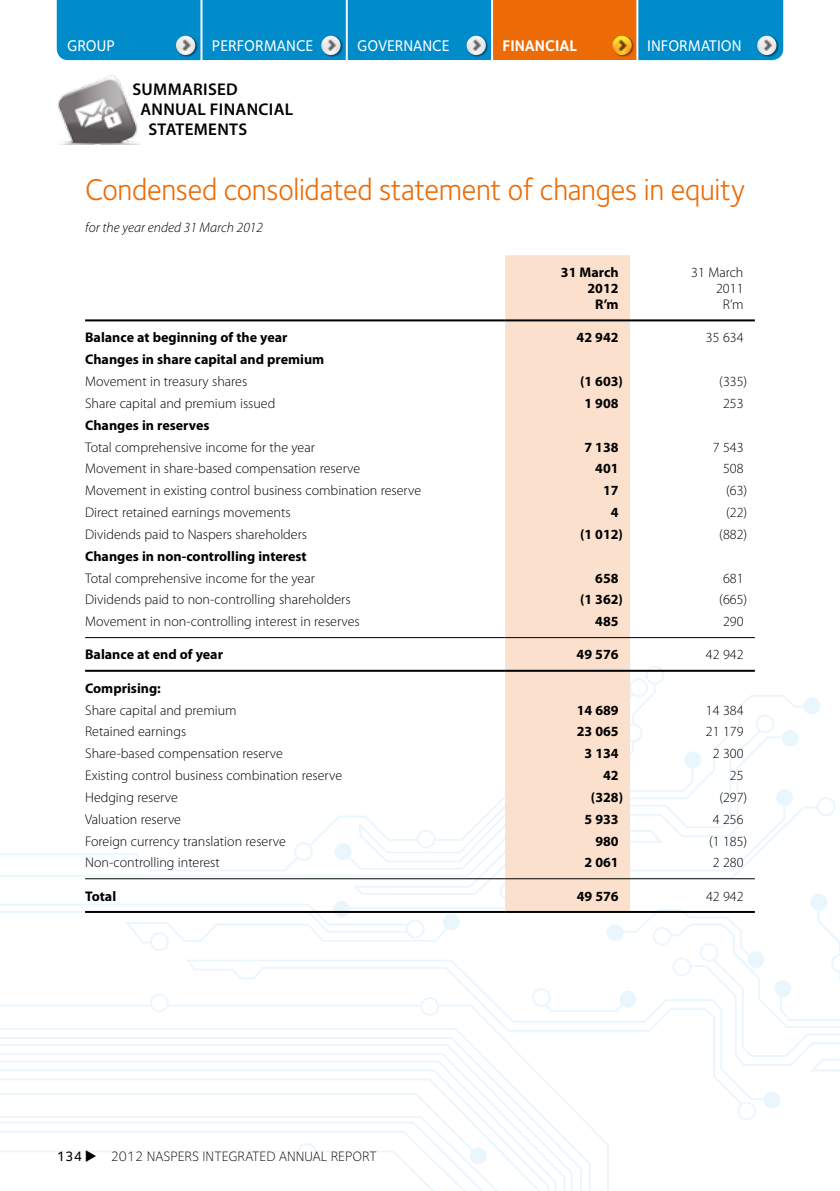
<style>
.page{position:relative;width:840px;height:1191px;background:#fff}
.page>*{position:absolute;margin:0;border:0;box-sizing:border-box;transform-origin:0 0}
.t1{font:31px "Foundry Sterling";letter-spacing:-.01em;color:#ed6b06;scale:.95 1}
.t2{font:600 17px "Myriad Pro";letter-spacing:.02em;color:#000}
.t3{font:500 16px "Foundry Sterling";color:#fff;scale:.95 1}
.t4{font:700 16px "Foundry Sterling";color:#fff;scale:.95 1}
.t5{font:300 14px/21.8px "Myriad Pro";color:#000}
.t6{font:700 14px/16px "Myriad Pro";color:#000;text-align:right}
.t7{font:300 14px "Foundry Sterling";color:#000}
.t8{font:italic 300 14px "Myriad Pro";color:#000}
.s1{font-weight:300}
.s2{font-weight:700}
.s3{font-weight:500}
</style>
<div class="page">
<svg style="left:813px;top:697px;width:6px;height:17px"></svg>
<svg style="left:498px;top:735px;width:283px;height:68px"></svg>
<svg style="left:629px;top:683px;width:14px;height:27px"></svg>
<div style="left:781px;top:730px;width:17px;height:16px;background:#eaf6fe;border-radius:50%"></div>
<div style="left:802px;top:697px;width:17px;height:17px;background:#eaf6fe;border-radius:50%"></div>
<div style="left:684px;top:751px;width:16px;height:17px;background:#eaf6fe;border-radius:50%"></div>
<div style="left:775px;top:789px;width:17px;height:17px;background:#eaf6fe;border-radius:50%"></div>
<div style="left:755px;top:714px;width:18px;height:19px;border:2px solid #eaf6fe;border-radius:50%"></div>
<div style="left:816px;top:797px;width:18px;height:19px;border:2px solid #eaf6fe;border-radius:50%"></div>
<div style="left:645px;top:666px;width:18px;height:18px;border:2px solid #eaf6fe;border-radius:50%"></div>
<div style="left:630px;top:679px;width:16px;height:17px;background:#fff;border-radius:50%"></div>
<div style="left:629px;top:678px;width:18px;height:19px;border:2px solid #eaf6fe;border-radius:50%"></div>
<div style="left:624px;top:724px;width:17px;height:17px;background:#fff;border-radius:50%"></div>
<div style="left:623px;top:723px;width:19px;height:19px;border:2px solid #eaf6fe;border-radius:50%"></div>
<div style="left:57px;top:0;width:143px;height:60px;background:#008bcb"></div>
<div style="left:202px;top:0;width:145px;height:60px;background:#008bcb"></div>
<div style="left:347px;top:0;width:145px;height:60px;background:#008bcb"></div>
<div style="left:492px;top:0;width:145px;height:60px;background:#ed6b06"></div>
<div style="left:638px;top:0;width:144px;height:60px;background:#008bcb"></div>
<hr style="left:345px;top:0;width:2px;height:62px;background:#fff">
<hr style="left:491px;top:0;width:2px;height:62px;background:#fff">
<hr style="left:636px;top:0;width:2px;height:62px;background:#fff">
<div style="left:612px;top:36px;width:21px;height:21px;background:#000;opacity:.45"></div>
<img style="left:612px;top:36px;width:19px;height:19px;border-radius:10px">
<div style="left:756px;top:36px;width:22px;height:21px;background:#000;opacity:.45"></div>
<img style="left:756px;top:36px;width:20px;height:19px;border-radius:10px">
<div style="left:466px;top:36px;width:21px;height:21px;background:#000;opacity:.45"></div>
<img style="left:466px;top:36px;width:19px;height:19px;border-radius:10px">
<div style="left:321px;top:36px;width:21px;height:21px;background:#000;opacity:.45"></div>
<img style="left:321px;top:36px;width:19px;height:19px;border-radius:10px">
<div style="left:176px;top:36px;width:21px;height:21px;background:#000;opacity:.45"></div>
<img style="left:176px;top:36px;width:19px;height:19px;border-radius:10px">
<img style="left:58px;top:75px;width:82px;height:70px">
<div style="left:505px;top:255px;width:124px;height:548px;background:#fbe1cd"></div>
<hr style="left:85px;top:319px;width:420px;height:2px;background:#000">
<hr style="left:505px;top:319px;width:124px;height:2px;background:#000">
<hr style="left:629px;top:319px;width:125px;height:2px;background:#000">
<hr style="left:85px;top:637px;width:420px;height:1px;background:#000">
<hr style="left:505px;top:637px;width:124px;height:1px;background:#000">
<hr style="left:629px;top:637px;width:125px;height:1px;background:#000">
<hr style="left:85px;top:670px;width:420px;height:2px;background:#000">
<hr style="left:505px;top:670px;width:124px;height:2px;background:#000">
<hr style="left:629px;top:670px;width:125px;height:2px;background:#000">
<svg style="left:0;top:803px;width:839px;height:388px"></svg>
<p class="t3" style="left:67px;top:36px;width:52px">GROUP</p>
<p class="t3" style="left:212px;top:36px;width:108px">PERFORMANCE</p>
<p class="t3" style="left:357px;top:36px;width:98px">GOVERNANCE</p>
<p class="t4" style="left:502px;top:36px;width:80px">FINANCIAL</p>
<p class="t3" style="left:647px;top:36px;width:101px">INFORMATION</p>
<p class="t2" style="left:132px;top:80px;width:107px">SUMMARISED</p>
<p class="t2" style="left:140px;top:100px;width:154px">ANNUAL FINANCIAL</p>
<p class="t2" style="left:148px;top:120px;width:100px">STATEMENTS</p>
<p class="t1" style="left:85px;top:172px;width:696px">Condensed consolidated statement of changes in equity</p>
<p class="t8" style="left:85px;top:220px;width:179px">for the year ended 31 March 2012</p>
<p class="t6" style="left:560px;top:264px;width:59px">31 March<br>2012<br>R’m</p>
<p class="t5" style="left:691px;top:265px;width:54px;line-height:16px;text-align:right">31 March<br>2011<br>R’m</p>
<p class="t6" style="left:85px;top:329px;width:204px">Balance at beginning of the year</p>
<p class="t6" style="left:576px;top:329px;width:43px">42 942</p>
<p class="t5" style="left:705px;top:327px;width:39px">35 634</p>
<p class="t6" style="left:85px;top:348px;width:240px;line-height:21.8px;text-align:left">Changes in share capital and premium<br><span class="s1">Movement in treasury shares</span></p>
<p class="t6" style="left:579px;top:373px;width:44px">(1 603)</p>
<p class="t5" style="left:718px;top:370px;width:29px">(335)</p>
<p class="t5" style="left:85px;top:392px;width:191px">Share capital and premium issued</p>
<p class="t6" style="left:584px;top:394px;width:36px">1 908</p>
<p class="t5" style="left:722px;top:392px;width:22px">253</p>
<p class="t5" style="left:85px;top:414px;width:231px"><span class="s2">Changes in reserves<br></span>Total comprehensive income for the year</p>
<p class="t6" style="left:584px;top:438px;width:36px">7 138</p>
<p class="t5" style="left:712px;top:436px;width:32px">7 543</p>
<p class="t5" style="left:85px;top:458px;width:276px">Movement in share-based compensation reserve</p>
<p class="t6" style="left:595px;top:460px;width:25px">401</p>
<p class="t5" style="left:722px;top:458px;width:22px">508</p>
<p class="t5" style="left:85px;top:480px;width:337px">Movement in existing control business combination reserve</p>
<p class="t6" style="left:602px;top:482px;width:17px">17</p>
<p class="t5" style="left:725px;top:480px;width:23px">(63)</p>
<p class="t5" style="left:85px;top:502px;width:207px">Direct retained earnings movements</p>
<p class="t6" style="left:610px;top:504px;width:9px">4</p>
<p class="t5" style="left:725px;top:502px;width:23px">(22)</p>
<p class="t5" style="left:85px;top:523px;width:223px">Dividends paid to Naspers shareholders</p>
<p class="t6" style="left:579px;top:526px;width:44px">(1 012)</p>
<p class="t5" style="left:718px;top:523px;width:29px">(882)</p>
<p class="t5" style="left:85px;top:545px;width:231px"><span class="s2">Changes in non-controlling interest<br></span>Total comprehensive income for the year</p>
<p class="t6" style="left:595px;top:569px;width:25px">658</p>
<p class="t5" style="left:722px;top:567px;width:22px">681</p>
<p class="t5" style="left:85px;top:589px;width:267px">Dividends paid to non-controlling shareholders</p>
<p class="t6" style="left:579px;top:591px;width:44px">(1 362)</p>
<p class="t5" style="left:718px;top:589px;width:29px">(665)</p>
<p class="t5" style="left:85px;top:611px;width:276px">Movement in non-controlling interest in reserves</p>
<p class="t6" style="left:595px;top:613px;width:25px">485</p>
<p class="t5" style="left:722px;top:611px;width:22px">290</p>
<p class="t6" style="left:85px;top:646px;width:139px">Balance at end of year</p>
<p class="t6" style="left:576px;top:646px;width:43px">49 576</p>
<p class="t5" style="left:705px;top:644px;width:39px">42 942</p>
<p class="t5" style="left:85px;top:677px;width:153px"><span class="s2">Comprising:<br></span>Share capital and premium</p>
<p class="t6" style="left:576px;top:701px;width:43px">14 689</p>
<p class="t5" style="left:705px;top:699px;width:39px">14 384</p>
<p class="t5" style="left:85px;top:721px;width:102px">Retained earnings</p>
<p class="t6" style="left:576px;top:723px;width:43px">23 065</p>
<p class="t5" style="left:705px;top:721px;width:39px">21 179</p>
<p class="t5" style="left:85px;top:743px;width:199px">Share-based compensation reserve</p>
<p class="t6" style="left:584px;top:745px;width:36px">3 134</p>
<p class="t5" style="left:712px;top:743px;width:32px">2 300</p>
<p class="t5" style="left:85px;top:764px;width:258px">Existing control business combination reserve</p>
<p class="t6" style="left:602px;top:767px;width:17px">42</p>
<p class="t5" style="left:729px;top:764px;width:15px">25</p>
<p class="t5" style="left:85px;top:786px;width:94px">Hedging reserve</p>
<p class="t6" style="left:590px;top:788px;width:34px">(328)</p>
<p class="t5" style="left:719px;top:786px;width:29px">(297)</p>
<p class="t5" style="left:85px;top:808px;width:97px">Valuation reserve</p>
<p class="t6" style="left:584px;top:810px;width:36px">5 933</p>
<p class="t5" style="left:712px;top:808px;width:32px">4 256</p>
<p class="t5" style="left:85px;top:830px;width:202px">Foreign currency translation reserve</p>
<p class="t6" style="left:595px;top:832px;width:25px">980</p>
<p class="t5" style="left:708px;top:830px;width:40px">(1 185)</p>
<p class="t5" style="left:85px;top:852px;width:136px">Non-controlling interest</p>
<p class="t6" style="left:584px;top:854px;width:36px">2 061</p>
<p class="t5" style="left:712px;top:852px;width:32px">2 280</p>
<p class="t6" style="left:85px;top:887px;width:32px">Total</p>
<p class="t6" style="left:576px;top:887px;width:43px">49 576</p>
<p class="t5" style="left:705px;top:885px;width:39px">42 942</p>
<p class="t7" style="left:57px;top:1148px;width:321px"><span class="s3">134</span> ◆ 2012 NASPERS INTEGRATED ANNUAL REPORT</p>
</div>
